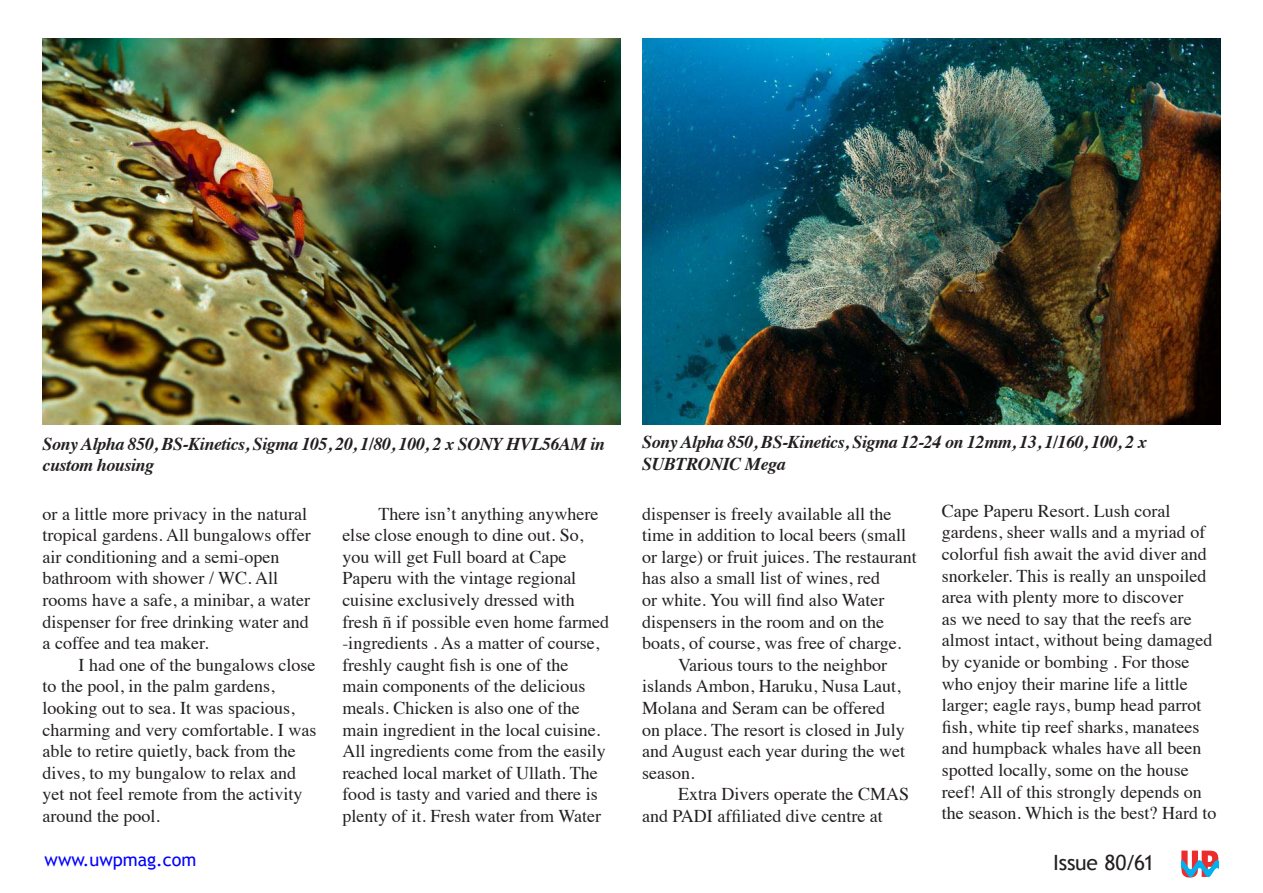
<style>
.page{position:relative;width:1263px;height:893px;background:#fff}
.page>*{position:absolute;margin:0;border:0;box-sizing:border-box;transform-origin:0 0}
.t1{font:21px "Trebuchet MS";letter-spacing:-.015em;color:#231f20}
.t2{font:18px/21.6px "Times";color:#231f20}
.t3{font:italic 700 18px/21.6px "Times";letter-spacing:-.025em;color:#231f20}
.t4{font:18px "Trebuchet MS";color:#00f}
</style>
<div class="page">
<svg style="left:1181px;top:851px;width:37px;height:26px"></svg>
<img style="left:43px;top:38px;width:578px;height:386px">
<img style="left:642px;top:38px;width:578px;height:386px">
<p class="t3" style="left:43px;top:431px;width:564px">Sony Alpha 850, BS-Kinetics, Sigma 105, 20, 1/80, 100, 2 x SONY HVL56AM in custom housing</p>
<p class="t3" style="left:642px;top:430px;width:506px">Sony Alpha 850, BS-Kinetics, Sigma 12-24 on 12mm, 13, 1/160, 100, 2 x<br>SUBTRONIC Mega</p>
<p class="t2" style="left:43px;top:501px;width:270px">or a little more privacy in the natural tropical gardens. All bungalows offer air conditioning and a semi-open bathroom with shower / WC. All rooms have a safe, a minibar, a water dispenser for free drinking water and a coffee and tea maker.</p>
<p class="t2" style="left:43px;top:652px;width:275px;text-indent:36px">I had one of the bungalows close to the pool, in the palm gardens, looking out to sea. It was spacious, charming and very comfortable. I was able to retire quietly, back from the dives, to my bungalow to relax and yet not feel remote from the activity around the pool.</p>
<p class="t2" style="left:342px;top:501px;width:268px;text-indent:36px">There isn’t anything anywhere else close enough to dine out. So, you will get Full board at Cape Paperu with the vintage regional cuisine exclusively dressed with fresh ñ if possible even home farmed -ingredients . As a matter of course, freshly caught fish is one of the<br>main components of the delicious meals. Chicken is also one of the main ingredient in the local cuisine.<br>All ingredients come from the easily reached local market of Ullath. The food is tasty and varied and there is plenty of it. Fresh water from Water</p>
<p class="t2" style="left:642px;top:501px;width:251px">dispenser is freely available all the</p>
<p class="t2" style="left:642px;top:523px;width:265px">time in addition to local beers (small</p>
<p class="t2" style="left:642px;top:544px;width:276px">or large) or fruit juices. The restaurant</p>
<p class="t2" style="left:642px;top:566px;width:239px">has also a small list of wines, red</p>
<p class="t2" style="left:642px;top:587px;width:244px">or white. You will find also Water</p>
<p class="t2" style="left:642px;top:609px;width:243px">dispensers in the room and on the</p>
<p class="t2" style="left:642px;top:631px;width:261px">boats, of course, was free of charge.</p>
<p class="t2" style="left:678px;top:652px;width:210px">Various tours to the neighbor</p>
<p class="t2" style="left:642px;top:674px;width:260px">islands Ambon, Haruku, Nusa Laut,</p>
<p class="t2" style="left:642px;top:695px;width:245px">Molana and Seram can be offered</p>
<p class="t2" style="left:642px;top:717px;width:264px">on place. The resort is closed in July</p>
<p class="t2" style="left:642px;top:739px;width:264px">and August each year during the wet</p>
<p class="t2" style="left:642px;top:760px;width:54px">season.</p>
<p class="t2" style="left:678px;top:782px;width:232px">Extra Divers operate the CMAS</p>
<p class="t2" style="left:642px;top:803px;width:242px">and PADI affiliated dive centre at</p>
<p class="t2" style="left:942px;top:498px;width:276px">Cape Paperu Resort. Lush coral gardens, sheer walls and a myriad of colorful fish await the avid diver and snorkeler. This is really an unspoiled area with plenty more to discover<br>as we need to say that the reefs are almost intact, without being damaged by cyanide or bombing . For those who enjoy their marine life a little larger; eagle rays, bump head parrot fish, white tip reef sharks, manatees and humpback whales have all been spotted locally, some on the house reef! All of this strongly depends on the season. Which is the best? Hard to</p>
<p class="t4" style="left:45px;top:849px;width:153px">www.uwpmag.com</p>
<p class="t1" style="left:1053px;top:851px;width:103px">Issue 80/61</p>
</div>
